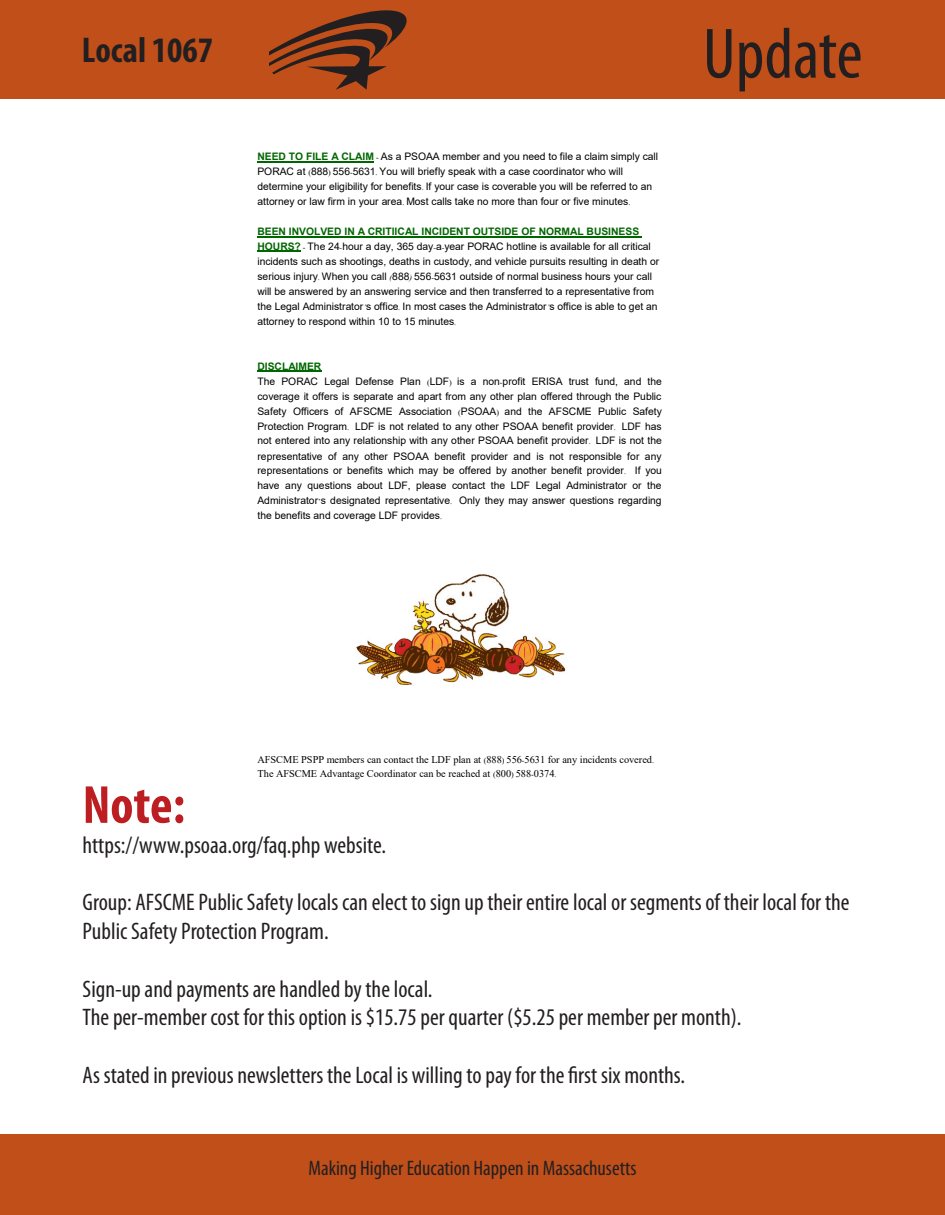
<style>
.page{position:relative;width:945px;height:1215px;background:#fff}
.page>*{position:absolute;margin:0;border:0;box-sizing:border-box;transform-origin:0 0}
.t1{font:condensed 72px "Myriad Pro";color:#231f20}
.t2{font:700 condensed 54px "Myriad Pro";color:#bd1e22}
.t3{font:700 condensed 35.85px "Myriad Pro";color:#231f20}
.t4{font:condensed 24px/28.8px "Myriad Pro";color:#231f20}
.t5{font:condensed 21px "Myriad Pro";color:#231f20}
.t6{font:10.35px/15px "Arial";color:#000}
.t7{font:10.35px/14px "Times New Roman";color:#000}
.s1{font-weight:700;color:#060}
.s2{font-family:"Kokila"}
.s3{font-family:"Kokila";font-style:italic}
</style>
<div class="page">
<hr style="left:257px;top:161px;width:117px;height:1px;background:#060">
<hr style="left:257px;top:236px;width:385px;height:1px;background:#060">
<hr style="left:257px;top:251px;width:44px;height:1px;background:#060">
<hr style="left:257px;top:371px;width:64px;height:1px;background:#060">
<img style="left:356px;top:574px;width:210px;height:111px">
<div style="left:0;top:1135px;width:945px;height:80px;background:#c04f19"></div>
<div style="left:0;top:0;width:945px;height:98px;background:#c04f19"></div>
<svg style="left:269px;top:10px;width:138px;height:80px"></svg>
<h3 class="t3" style="left:82px;top:27px;width:133px">Local 1067</h3>
<p class="t6" style="left:257px;top:149px;width:402px"><span class="s1">NEED TO FILE A CLAIM</span> <span class="s2">-</span> As a PSOAA member and you need to file a claim simply call PORAC at <span class="s2">(</span>888<span class="s2">)</span> 556<span class="s2">-</span>5631<span class="s2">.</span> You will briefly speak with a case coordinator who will determine your eligibility for benefits<span class="s2">.</span> If your case is coverable you will be referred to an attorney or law firm in your area<span class="s2">.</span> Most calls take no more than four or five minutes<span class="s2">.</span></p>
<p class="t6" style="left:257px;top:224px;width:403px"><span class="s1">BEEN INVOLVED IN A CRITIICAL INCIDENT OUTSIDE OF NORMAL BUSINESS HOURS?</span> <span class="s2">-</span> The 24<span class="s3">-</span>hour a day, 365 day<span class="s3">-</span>a<span class="s3">-</span>year PORAC hotline is available for all critical incidents such as shootings, deaths in custody, and vehicle pursuits resulting in death or serious injury<span class="s3">.</span> When you call <span class="s3">(</span>888<span class="s3">)</span> 556<span class="s3">-</span>5631 outside of normal business hours your call will be answered by an answering service and then transferred to a representative from the Legal Administrator<span class="s3">’</span>s office<span class="s3">.</span> In most cases the Administrator<span class="s3">’</span>s office is able to get an attorney to respond within 10 to 15 minutes<span class="s3">.</span></p>
<p class="t6" style="left:257px;top:358px;width:406px"><span class="s1">DISCLAIMER<br></span>The PORAC Legal Defense Plan <span class="s2">(</span>LDF<span class="s2">)</span> is a non<span class="s2">-</span>profit ERISA trust fund, and the coverage it offers is separate and apart from any other plan offered through the Public Safety Officers of AFSCME Association <span class="s2">(</span>PSOAA<span class="s2">)</span> and the AFSCME Public Safety Protection Program<span class="s2">.</span> LDF is not related to any other PSOAA benefit provider<span class="s2">.</span> LDF has not entered into any relationship with any other PSOAA benefit provider<span class="s2">.</span> LDF is not the representative of any other PSOAA benefit provider and is not responsible for any representations or benefits which may be offered by another benefit provider<span class="s2">.</span> If you have any questions about LDF, please contact the LDF Legal Administrator or the Administrator<span class="s2">’</span>s designated representative<span class="s2">.</span> Only they may answer questions regarding the benefits and coverage LDF provides<span class="s2">.</span></p>
<h1 class="t1" style="left:703px;top:10px;width:161px">Update</h1>
<h2 class="t2" style="left:83px;top:771px;width:104px">Note:</h2>
<p class="t7" style="left:257px;top:752px;width:398px">AFSCME PSPP members can contact the LDF plan at <span class="s2">(</span>888<span class="s2">)</span> 556<span class="s2">-</span>5631 for any incidents covered<span class="s2">.<br></span>The AFSCME Advantage Coordinator can be reached at <span class="s2">(</span>800<span class="s2">)</span> 588<span class="s2">-</span>0374<span class="s2">.</span></p>
<h3 class="t4" style="left:83px;top:830px;width:305px">https://www.psoaa.org/faq.php website.</h3>
<h3 class="t4" style="left:83px;top:888px;width:768px">Group: AFSCME Public Safety locals can elect to sign up their entire local or segments of their local for the<br>Public Safety Protection Program.</h3>
<h3 class="t4" style="left:83px;top:974px;width:660px">Sign-up and payments are handled by the local.<br>The per-member cost for this option is $15.75 per quarter ($5.25 per member per month).</h3>
<h3 class="t4" style="left:83px;top:1060px;width:604px">As stated in previous newsletters the Local is willing to pay for the first six months.</h3>
<h3 class="t5" style="left:309px;top:1156px;width:329px">Making Higher Education Happen in Massachusetts</h3>
</div>
